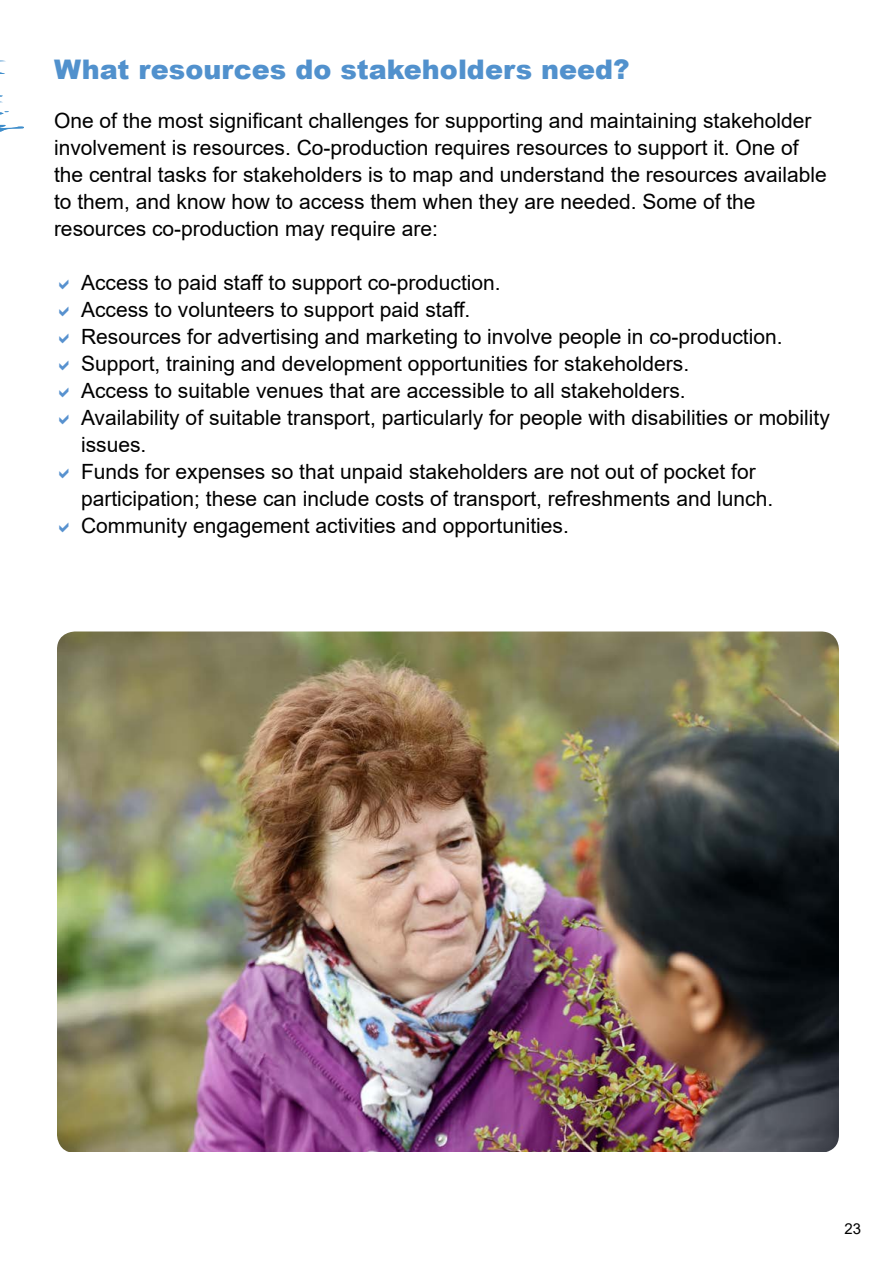
<style>
.page{position:relative;width:893px;height:1263px;background:#fff}
.page>*{position:absolute;margin:0;border:0;box-sizing:border-box;transform-origin:0 0}
.t1{font:900 27px "Arial";color:#5191cd}
.t2{font:21px/27px "Arial";color:#000}
.t3{font:15px "Arial";color:#000}
</style>
<div class="page">
<svg style="left:0;top:60px;width:24px;height:72px"></svg>
<img style="left:57px;top:631px;width:782px;height:521px">
<p class="t1" style="left:54px;top:50px;width:577px">What resources do stakeholders need?</p>
<p class="t2" style="left:54px;top:107px;width:774px">One of the most significant challenges for supporting and maintaining stakeholder involvement is resources. Co-production requires resources to support it. One of the central tasks for stakeholders is to map and understand the resources available to them, and know how to access them when they are needed. Some of the resources co-production may require are:</p>
<p class="t2" style="left:81px;top:269px;width:750px">Access to paid staff to support co-production.<br>Access to volunteers to support paid staff.<br>Resources for advertising and marketing to involve people in co-production.<br>Support, training and development opportunities for stakeholders.<br>Access to suitable venues that are accessible to all stakeholders.<br>Availability of suitable transport, particularly for people with disabilities or mobility issues.<br>Funds for expenses so that unpaid stakeholders are not out of pocket for participation; these can include costs of transport, refreshments and lunch.<br>Community engagement activities and opportunities.</p>
<p class="t3" style="left:844px;top:1218px;width:18px">23</p>
</div>
